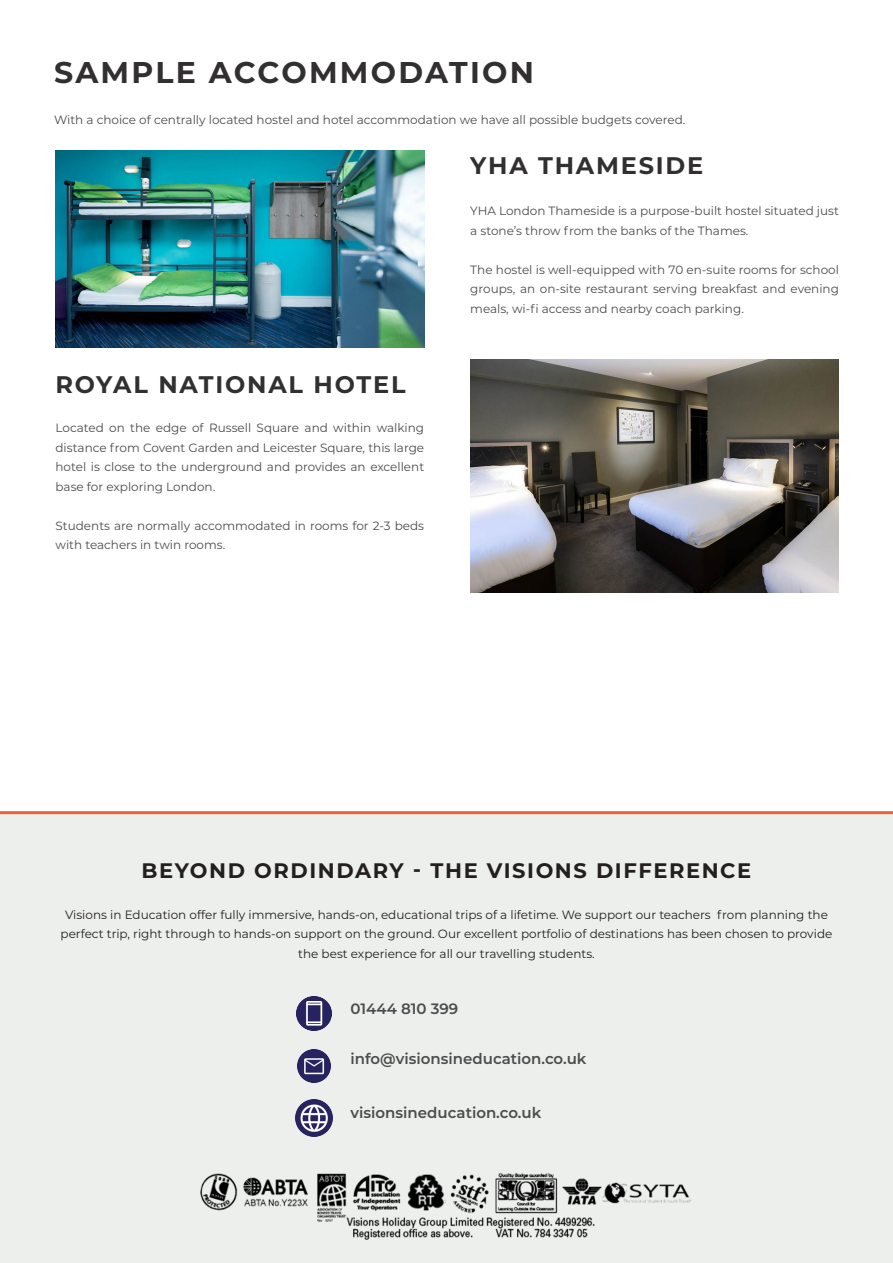
<style>
.page{position:relative;width:893px;height:1263px;background:#fff}
.page>*{position:absolute;margin:0;border:0;box-sizing:border-box;transform-origin:0 0}
.t1{font:700 30px "Montserrat";letter-spacing:.075em;color:#312f30}
.t2{font:700 24px "Montserrat";letter-spacing:.075em;color:#312f30}
.t3{font:700 21px "Montserrat";letter-spacing:.075em;color:#231f20}
.t4{font:600 15px "Montserrat";color:#4b4c4d}
.t5{font:12px/19.5px "Montserrat";color:#4b4c4d}
.t6{font:12px/19.5px "Montserrat";color:#231f20;text-align:center}
</style>
<div class="page">
<img style="left:56px;top:151px;width:368px;height:197px">
<img style="left:470px;top:360px;width:369px;height:233px">
<div style="left:0;top:815px;width:893px;height:448px;background:#edefed"></div>
<img style="left:297px;top:996px;width:34px;height:34px">
<img style="left:296px;top:1100px;width:37px;height:36px">
<img style="left:298px;top:1049px;width:33px;height:33px">
<img style="left:200px;top:1172px;width:492px;height:68px">
<hr style="left:0;top:811px;width:893px;height:3px;background:#f16232">
<p class="t1" style="left:54px;top:51px;width:481px">SAMPLE ACCOMMODATION</p>
<p class="t5" style="left:54px;top:110px;width:633px">With a choice of centrally located hostel and hotel accommodation we have all possible budgets covered.</p>
<p class="t2" style="left:56px;top:368px;width:352px">ROYAL NATIONAL HOTEL</p>
<p class="t5" style="left:56px;top:418px;width:370px;text-align:justify">Located on the edge of Russell Square and within walking distance from Covent Garden and Leicester Square, this large hotel is close to the underground and provides an excellent base for exploring London.</p>
<p class="t5" style="left:56px;top:515px;width:370px">Students are normally accommodated in rooms for 2-3 beds with teachers in twin rooms.</p>
<p class="t2" style="left:470px;top:148px;width:234px">YHA THAMESIDE</p>
<p class="t5" style="left:470px;top:201px;width:370px">YHA London Thameside is a purpose-built hostel situated just a stone’s throw from the banks of the Thames.</p>
<p class="t5" style="left:470px;top:259px;width:370px;text-align:justify">The hostel is well-equipped with 70 en-suite rooms for school groups, an on-site restaurant serving breakfast and evening meals, wi-fi access and nearby coach parking.</p>
<p class="t3" style="left:142px;top:855px;width:611px">BEYOND ORDINDARY - THE VISIONS DIFFERENCE</p>
<p class="t6" style="left:61px;top:904px;width:773px">Visions in Education offer fully immersive, hands-on, educational trips of a lifetime. We support our teachers from planning the perfect trip, right through to hands-on support on the ground. Our excellent portfolio of destinations has been chosen to provide the best experience for all our travelling students.</p>
<p class="t4" style="left:351px;top:998px;width:109px">01444 810 399</p>
<p class="t4" style="left:351px;top:1048px;width:237px">info@visionsineducation.co.uk</p>
<p class="t4" style="left:351px;top:1102px;width:192px">visionsineducation.co.uk</p>
</div>
